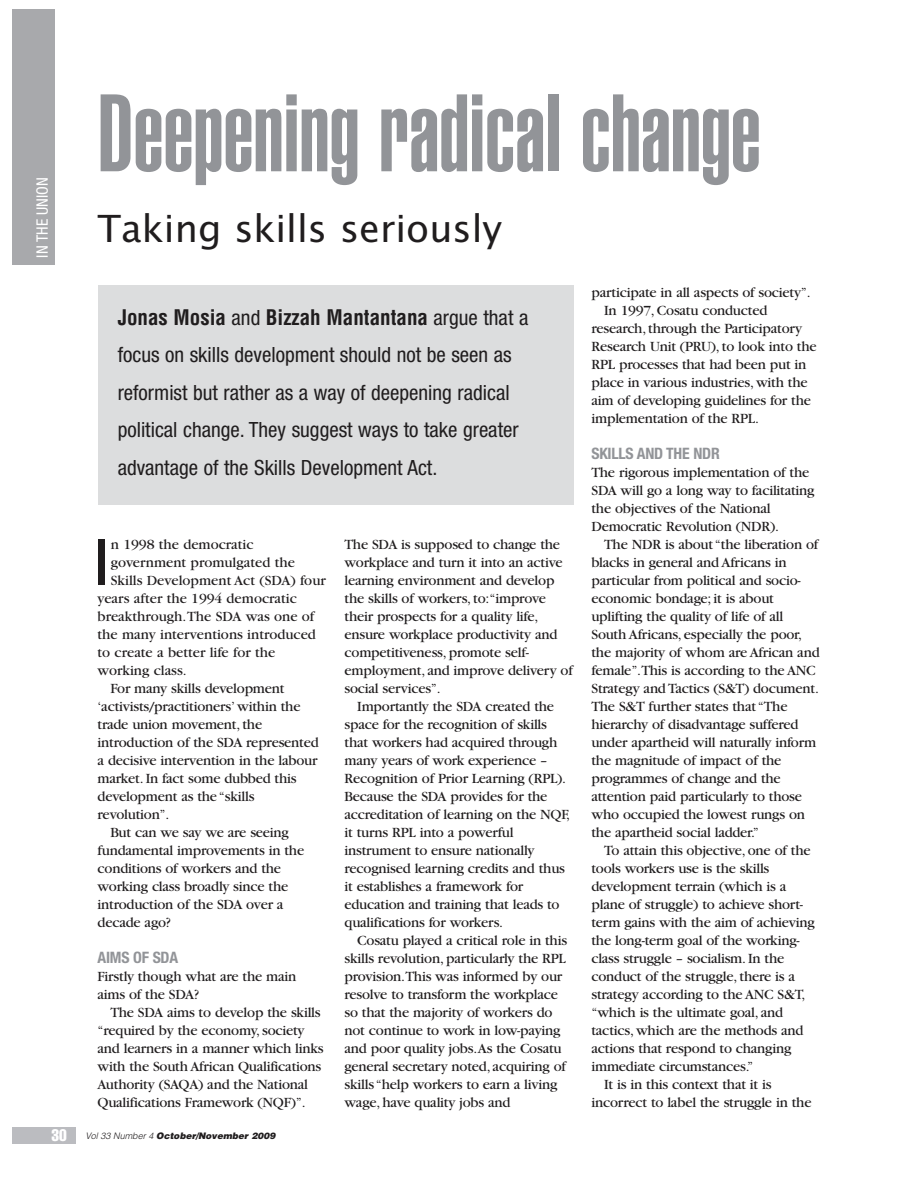
<style>
.page{position:relative;width:918px;height:1188px;background:#fff}
.page>*{position:absolute;margin:0;border:0;box-sizing:border-box;transform-origin:0 0}
.t1{font:900 extra-condensed 108px "Helvetica";color:#929498}
.t2{font:63.3px "Lucida Sans";color:#201d1e}
.t3{font:37.5px "Lucida Sans";color:#201d1e}
.t4{font:condensed 21px/37.5px "Helvetica Neue";color:#201d1e}
.t5{font:700 condensed 21px "Helvetica";color:#201d1e}
.t6{font:700 condensed 15.75px "Helvetica Neue";letter-spacing:-.015em;color:#929498}
.t7{font:condensed 15.75px "Helvetica Neue";color:#fff}
.t8{font:14.7px/18px "Garamond";letter-spacing:-.015em;color:#201d1e}
.t9{font:italic 900 9px "Helvetica";color:#201d1e}
.s1{font-family:"Helvetica Neue";font-weight:400}
.s2{font-weight:400;font-style:normal;font-stretch:extra-condensed;font-size:16.5px;color:#fff}
.s3{font-weight:300}
</style>
<div class="page">
<div style="left:13px;top:1128px;width:63px;height:16px;background:#bbbcc0"></div>
<div style="left:13px;top:9px;width:42px;height:255px;background:#a8a9ac"></div>
<div style="left:98px;top:286px;width:475px;height:219px;background:#dcddde"></div>
<p class="t7" style="left:36px;top:258px;width:82px;rotate:-90deg">IN THE UNION</p>
<h1 class="t1" style="left:98px;top:94px;width:665px">Deepening radical change</h1>
<h3 class="t3" style="left:98px;top:213px;width:406px">Taking skills seriously</h3>
<h3 class="t5" style="left:118px;top:309px;width:412px">Jonas Mosia <span class="s1">and</span> Bizzah Mantantana <span class="s1">argue that a</span></h3>
<h3 class="t4" style="left:118px;top:338px;width:403px">focus on skills development should not be seen as reformist but rather as a way of deepening radical political change. They suggest ways to take greater advantage of the Skills Development Act.</h3>
<h2 class="t2" style="left:93px;top:537px;width:20px">I</h2>
<p class="t8" style="left:111px;top:537px;width:144px">n 1998 the democratic</p>
<p class="t8" style="left:111px;top:555px;width:186px">government promulgated the</p>
<p class="t8" style="left:111px;top:573px;width:216px">Skills Development Act (SDA) four</p>
<p class="t8" style="left:98px;top:591px;width:201px">years after the 1994 democratic</p>
<p class="t8" style="left:98px;top:609px;width:218px">breakthrough.The SDA was one of</p>
<p class="t8" style="left:98px;top:627px;width:220px">the many interventions introduced</p>
<p class="t8" style="left:98px;top:645px;width:179px">to create a better life for the</p>
<p class="t8" style="left:98px;top:663px;width:91px">working class.</p>
<p class="t8" style="left:110px;top:681px;width:176px">For many skills development</p>
<p class="t8" style="left:98px;top:699px;width:205px">‘activists/practitioners’ within the</p>
<p class="t8" style="left:98px;top:717px;width:166px">trade union movement, the</p>
<p class="t8" style="left:98px;top:735px;width:223px">introduction of the SDA represented</p>
<p class="t8" style="left:98px;top:753px;width:221px">a decisive intervention in the labour</p>
<p class="t8" style="left:98px;top:771px;width:201px">market. In fact some dubbed this</p>
<p class="t8" style="left:98px;top:789px;width:158px">development as the “skills</p>
<p class="t8" style="left:98px;top:807px;width:73px">revolution”.</p>
<p class="t8" style="left:110px;top:825px;width:180px">But can we say we are seeing</p>
<p class="t8" style="left:98px;top:843px;width:208px">fundamental improvements in the</p>
<p class="t8" style="left:98px;top:861px;width:185px">conditions of workers and the</p>
<p class="t8" style="left:98px;top:879px;width:192px">working class broadly since the</p>
<p class="t8" style="left:98px;top:897px;width:187px">introduction of the SDA over a</p>
<p class="t8" style="left:98px;top:915px;width:75px">decade ago?</p>
<p class="t6" style="left:98px;top:949px;width:82px">AIMS OF SDA</p>
<p class="t8" style="left:98px;top:969px;width:200px">Firstly though what are the main aims of the SDA?</p>
<p class="t8" style="left:98px;top:1005px;width:228px;text-indent:13px">The SDA aims to develop the skills “required by the economy, society and learners in a manner which links with the South African Qualifications Authority (SAQA) and the National Qualifications Framework (NQF)”.</p>
<p class="t8" style="left:345px;top:537px;width:230px">The SDA is supposed to change the workplace and turn it into an active learning environment and develop the skills of workers, to:“improve their prospects for a quality life, ensure workplace productivity and competitiveness, promote self&shy;employment, and improve delivery of social services”.</p>
<p class="t8" style="left:345px;top:699px;width:227px;text-indent:13px">Importantly the SDA created the space for the recognition of skills that workers had acquired through many years of work experience – Recognition of Prior Learning (RPL).<br>Because the SDA provides for the accreditation of learning on the NQF, it turns RPL into a powerful instrument to ensure nationally recognised learning credits and thus it establishes a framework for education and training that leads to qualifications for workers.</p>
<p class="t8" style="left:345px;top:933px;width:224px;text-indent:13px">Cosatu played a critical role in this skills revolution, particularly the RPL provision.This was informed by our resolve to transform the workplace so that the majority of workers do not continue to work in low-paying and poor quality jobs.As the Cosatu general secretary noted, acquiring of skills “help workers to earn a living wage, have quality jobs and</p>
<p class="t8" style="left:591px;top:285px;width:221px">participate in all aspects of society”.</p>
<p class="t8" style="left:604px;top:303px;width:165px">In 1997, Cosatu conducted</p>
<p class="t8" style="left:591px;top:321px;width:212px">research, through the Participatory</p>
<p class="t8" style="left:591px;top:339px;width:227px">Research Unit (PRU), to look into the</p>
<p class="t8" style="left:591px;top:357px;width:216px">RPL processes that had been put in</p>
<p class="t8" style="left:591px;top:375px;width:218px">place in various industries, with the</p>
<p class="t8" style="left:591px;top:393px;width:221px">aim of developing guidelines for the</p>
<p class="t8" style="left:591px;top:411px;width:169px">implementation of the RPL.</p>
<p class="t6" style="left:591px;top:445px;width:130px">SKILLS AND THE NDR</p>
<p class="t8" style="left:591px;top:465px;width:225px">The rigorous implementation of the SDA will go a long way to facilitating the objectives of the National Democratic Revolution (NDR).</p>
<p class="t8" style="left:591px;top:537px;width:230px;text-indent:13px">The NDR is about “the liberation of blacks in general and Africans in particular from political and socio&shy;economic bondage; it is about uplifting the quality of life of all South Africans, especially the poor, the majority of whom are African and female”.This is according to the ANC Strategy and Tactics (S&amp;T) document.<br>The S&amp;T further states that “The hierarchy of disadvantage suffered under apartheid will naturally inform the magnitude of impact of the programmes of change and the attention paid particularly to those who occupied the lowest rungs on the apartheid social ladder.”</p>
<p class="t8" style="left:604px;top:843px;width:208px">To attain this objective, one of the</p>
<p class="t8" style="left:591px;top:861px;width:179px">tools workers use is the skills</p>
<p class="t8" style="left:591px;top:879px;width:196px">development terrain (which is a</p>
<p class="t8" style="left:591px;top:897px;width:213px">plane of struggle) to achieve short-</p>
<p class="t8" style="left:591px;top:915px;width:225px">term gains with the aim of achieving</p>
<p class="t8" style="left:591px;top:933px;width:210px">the long-term goal of the working-</p>
<p class="t8" style="left:591px;top:951px;width:194px">class struggle – socialism. In the</p>
<p class="t8" style="left:591px;top:969px;width:205px">conduct of the struggle, there is a</p>
<p class="t8" style="left:591px;top:987px;width:215px">strategy according to the ANC S&amp;T,</p>
<p class="t8" style="left:591px;top:1005px;width:193px">“which is the ultimate goal, and</p>
<p class="t8" style="left:591px;top:1023px;width:214px">tactics, which are the methods and</p>
<p class="t8" style="left:591px;top:1041px;width:201px">actions that respond to changing</p>
<p class="t8" style="left:591px;top:1059px;width:163px">immediate circumstances.”</p>
<p class="t8" style="left:604px;top:1077px;width:169px">It is in this context that it is</p>
<p class="t8" style="left:591px;top:1095px;width:222px">incorrect to label the struggle in the</p>
<p class="t9" style="left:52px;top:1133px;width:227px"><span class="s2">3 0</span> <span class="s3">Vol 33 Number 4</span> October/November 2009</p>
</div>
